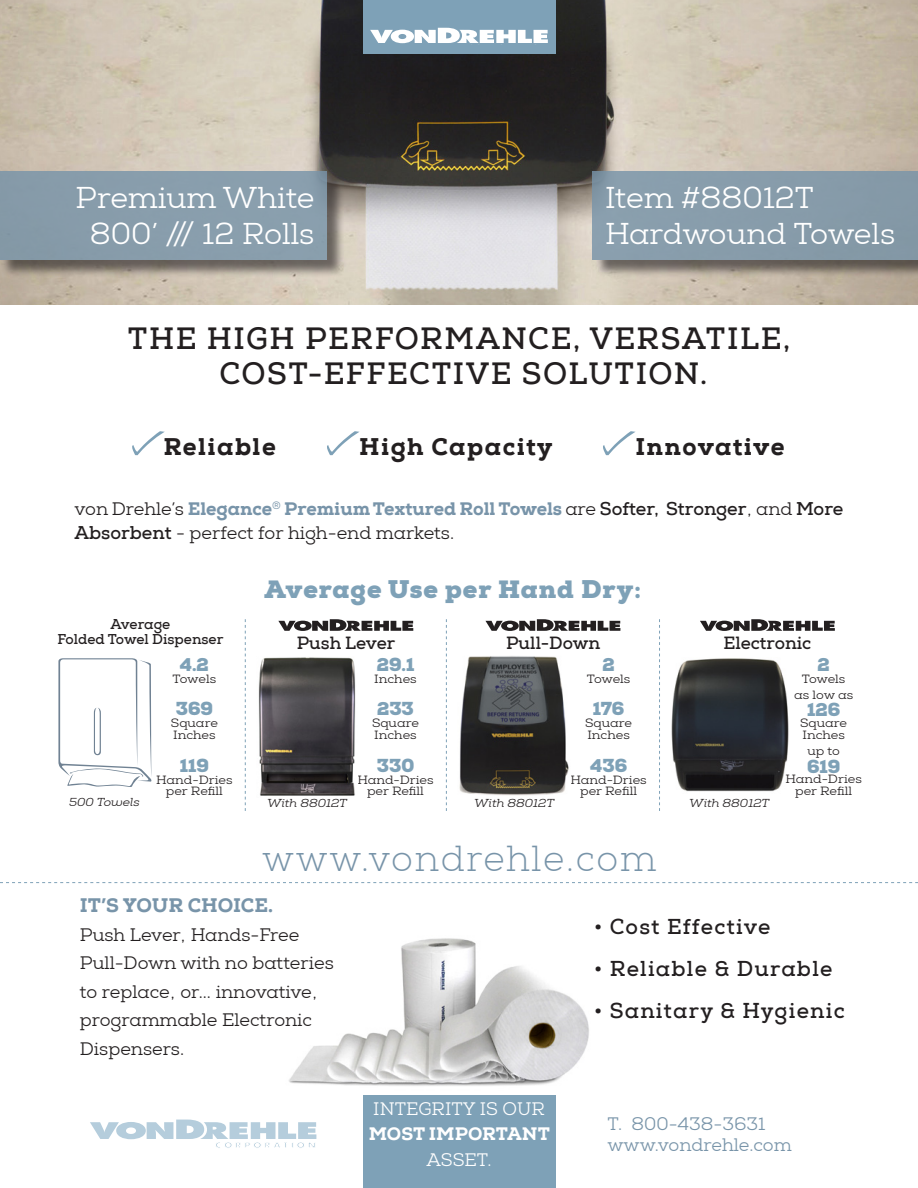
<style>
.page{position:relative;width:918px;height:1188px;background:#fff}
.page>*{position:absolute;margin:0;border:0;box-sizing:border-box;transform-origin:0 0}
.t1{font:300 36px "Nexa Slab";letter-spacing:.05em;color:#7894a9}
.t2{font:700 30px "Nexa Slab";letter-spacing:.05em;color:#231f20}
.t3{font:30px "Nexa Slab";color:#fff}
.t4{font:900 24.9px "Nexa Slab";letter-spacing:.04em;color:#7ea1b7}
.t5{font:800 24px "Nexa Slab";letter-spacing:.06em;color:#231f20}
.t6{font:700 21px "Nexa Slab";letter-spacing:.06em;color:#231f20}
.t7{font:800 19.5px "Nexa Slab";letter-spacing:-.01em;color:#7894a9}
.t8{font:900 18.3px "Nexa Slab";color:#7ea1b7}
.t9{font:18px/28.5px "Nexa Slab";color:#231f20}
.t10{font:18px "Nexa Slab";color:#7894a9}
.t11{font:18px "Nexa Slab";color:#fff}
.t12{font:800 18px "Nexa Slab";color:#fff}
.t13{font:700 17.25px "Nexa Slab";color:#231f20}
.t14{font:700 13.8px "Nexa Slab";color:#231f20}
.t15{font:11.85px "Nexa Slab";color:#231f20;scale:1.08 1}
.t16{font:italic 11.55px "Nexa Slab";color:#231f20;scale:1.08 1}
.s1{font-weight:800;color:#7894a9}
.s2{font-weight:700}
</style>
<div class="page">
<img style="left:0;top:0;width:918px;height:304px">
<div style="left:363px;top:0;width:192px;height:54px;background:#7ea1b7"></div>
<div style="left:595px;top:173px;width:323px;height:105px;background:#231f20;opacity:.75"></div>
<div style="left:592px;top:171px;width:326px;height:88px;background:#879cab"></div>
<svg style="left:370px;top:28px;width:178px;height:15px"></svg>
<div style="left:0;top:173px;width:345px;height:105px;background:#231f20;opacity:.75"></div>
<div style="left:0;top:171px;width:327px;height:88px;background:#889dac"></div>
<svg style="left:132px;top:431px;width:33px;height:24px"></svg>
<svg style="left:327px;top:431px;width:33px;height:24px"></svg>
<svg style="left:603px;top:431px;width:33px;height:24px"></svg>
<img style="left:289px;top:938px;width:300px;height:148px">
<svg style="left:0;top:882px;width:918px;height:1px"></svg>
<svg style="left:90px;top:1120px;width:226px;height:28px"></svg>
<div style="left:363px;top:1095px;width:192px;height:93px;background:#7ea1b7"></div>
<svg style="left:485px;top:619px;width:135px;height:12px"></svg>
<img style="left:459px;top:656px;width:110px;height:140px">
<img style="left:258px;top:657px;width:98px;height:139px">
<svg style="left:278px;top:619px;width:135px;height:12px"></svg>
<svg style="left:58px;top:658px;width:94px;height:129px"></svg>
<svg style="left:245px;top:619px;width:1px;height:192px"></svg>
<svg style="left:446px;top:619px;width:1px;height:192px"></svg>
<svg style="left:659px;top:619px;width:1px;height:192px"></svg>
<svg style="left:700px;top:619px;width:135px;height:12px"></svg>
<img style="left:671px;top:658px;width:118px;height:134px">
<p class="t3" style="left:76px;top:179px;width:240px">Premium White</p>
<p class="t3" style="left:90px;top:215px;width:226px">800’ /// 12 Rolls</p>
<p class="t3" style="left:605px;top:179px;width:210px">Item #88012T</p>
<p class="t3" style="left:605px;top:215px;width:292px">Hardwound Towels</p>
<p class="t2" style="left:128px;top:321px;width:664px">THE HIGH PERFORMANCE, VERSATILE,</p>
<p class="t2" style="left:219px;top:356px;width:490px">COST-EFFECTIVE SOLUTION.</p>
<p class="t5" style="left:163px;top:432px;width:114px">Reliable</p>
<p class="t5" style="left:359px;top:432px;width:195px">High Capacity</p>
<p class="t5" style="left:636px;top:432px;width:150px">Innovative</p>
<p class="t9" style="left:75px;top:497px;width:770px;line-height:24px">von Drehle’s <span class="s1">Elegance</span><sup>®</sup> <span class="s1">Premium Textured Roll Towels</span> are <span class="s2">Softer, Stronger</span>, and <span class="s2">More<br>Absorbent</span> - perfect for high-end markets.</p>
<p class="t14" style="left:110px;top:616px;width:61px">Average</p>
<p class="t14" style="left:58px;top:631px;width:167px">Folded Towel Dispenser</p>
<p class="t16" style="left:69px;top:795px;width:67px">500 Towels</p>
<p class="t8" style="left:180px;top:653px;width:31px">4.2</p>
<p class="t15" style="left:173px;top:672px;width:42px">Towels</p>
<p class="t8" style="left:176px;top:697px;width:39px">369</p>
<p class="t15" style="left:171px;top:716px;width:45px">Square</p>
<p class="t15" style="left:173px;top:728px;width:41px">Inches</p>
<p class="t8" style="left:180px;top:754px;width:30px">119</p>
<p class="t15" style="left:156px;top:772px;width:72px">Hand-Dries</p>
<p class="t15" style="left:166px;top:784px;width:54px">per Refill</p>
<p class="t4" style="left:264px;top:573px;width:378px">Average Use per Hand Dry:</p>
<p class="t13" style="left:506px;top:633px;width:95px">Pull-Down</p>
<p class="t8" style="left:603px;top:653px;width:14px">2</p>
<p class="t15" style="left:587px;top:672px;width:42px">Towels</p>
<p class="t8" style="left:593px;top:697px;width:33px">176</p>
<p class="t15" style="left:585px;top:716px;width:45px">Square</p>
<p class="t15" style="left:587px;top:728px;width:41px">Inches</p>
<p class="t8" style="left:590px;top:754px;width:39px">436</p>
<p class="t15" style="left:571px;top:772px;width:72px">Hand-Dries</p>
<p class="t15" style="left:580px;top:784px;width:54px">per Refill</p>
<p class="t16" style="left:474px;top:796px;width:76px">With 88012T</p>
<p class="t13" style="left:297px;top:633px;width:100px">Push Lever</p>
<p class="t8" style="left:377px;top:653px;width:39px">29.1</p>
<p class="t15" style="left:374px;top:672px;width:41px">Inches</p>
<p class="t8" style="left:377px;top:697px;width:38px">233</p>
<p class="t15" style="left:372px;top:716px;width:45px">Square</p>
<p class="t15" style="left:374px;top:728px;width:41px">Inches</p>
<p class="t8" style="left:377px;top:754px;width:39px">330</p>
<p class="t15" style="left:357px;top:772px;width:72px">Hand-Dries</p>
<p class="t15" style="left:367px;top:784px;width:54px">per Refill</p>
<p class="t16" style="left:267px;top:796px;width:76px">With 88012T</p>
<p class="t1" style="left:262px;top:837px;width:396px">www.vondrehle.com</p>
<p class="t13" style="left:723px;top:633px;width:89px">Electronic</p>
<p class="t16" style="left:689px;top:796px;width:76px">With 88012T</p>
<p class="t8" style="left:818px;top:653px;width:14px">2</p>
<p class="t15" style="left:802px;top:672px;width:42px">Towels</p>
<p class="t15" style="left:794px;top:688px;width:57px">as low as</p>
<p class="t8" style="left:807px;top:698px;width:34px">126</p>
<p class="t15" style="left:800px;top:716px;width:45px">Square</p>
<p class="t15" style="left:803px;top:728px;width:41px">Inches</p>
<p class="t15" style="left:807px;top:744px;width:32px">up to</p>
<p class="t8" style="left:807px;top:755px;width:35px">619</p>
<p class="t15" style="left:786px;top:772px;width:72px">Hand-Dries</p>
<p class="t15" style="left:795px;top:784px;width:54px">per Refill</p>
<p class="t7" style="left:80px;top:893px;width:195px">IT’S YOUR CHOICE.</p>
<p class="t9" style="left:80px;top:921px;width:256px">Push Lever, Hands-Free<br>Pull-Down with no batteries to replace, or... innovative, programmable Electronic<br>Dispensers.</p>
<p class="t11" style="left:373px;top:1098px;width:173px">INTEGRITY IS OUR</p>
<p class="t12" style="left:369px;top:1123px;width:183px">MOST IMPORTANT</p>
<p class="t11" style="left:427px;top:1149px;width:66px">ASSET.</p>
<p class="t6" style="left:594px;top:914px;width:178px">• Cost Effective</p>
<p class="t6" style="left:594px;top:956px;width:240px">• Reliable &amp; Durable</p>
<p class="t6" style="left:594px;top:998px;width:252px">• Sanitary &amp; Hygienic</p>
<p class="t10" style="left:608px;top:1113px;width:159px">T. 800-438-3631</p>
<p class="t10" style="left:608px;top:1134px;width:186px">www.vondrehle.com</p>
</div>
